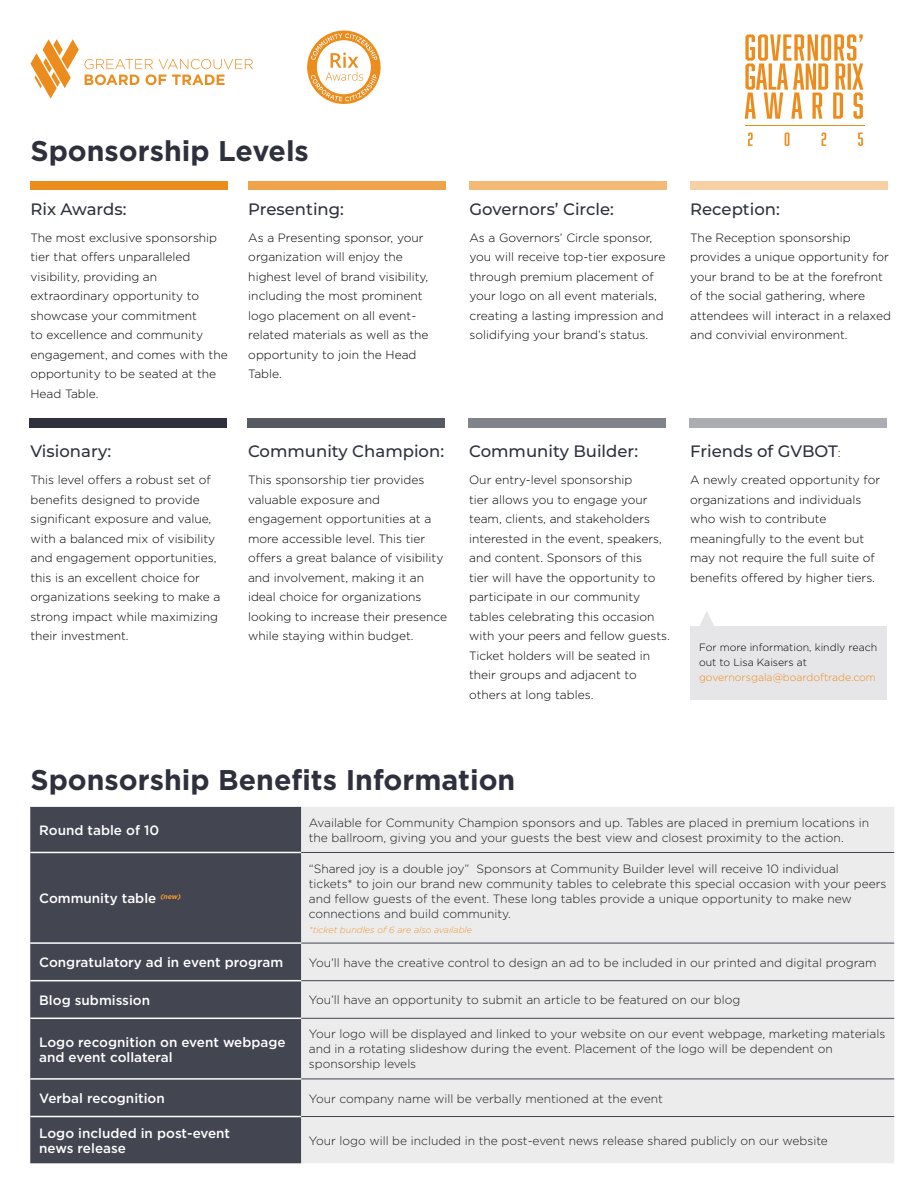
<style>
.page{position:relative;width:918px;height:1188px;background:#fff}
.page>*{position:absolute;margin:0;border:0;box-sizing:border-box;transform-origin:0 0}
.t1{font:700 28.5px "Gotham";color:#2e313d}
.t2{font:500 16.5px "Montserrat";color:#2e313d}
.t3{font:500 13.5px/15px "Gotham";color:#fff}
.t4{font:300 12px/19.5px "Gotham";color:#000}
.t5{font:300 10.5px/15px "Gotham";color:#000}
.t6{font:300 10.5px "Gotham";color:#ec8c1d}
.t7{font:italic 300 9px "Gotham";color:#ed8c1c}
.s1{font-family:"Gotham";font-weight:300;font-size:12px;color:#000}
</style>
<div class="page">
<div style="left:690px;top:627px;width:197px;height:73px;background:#e6e6e8"></div>
<div style="left:691px;top:181px;width:197px;height:9px;background:#f7d1a5"></div>
<hr style="left:746px;top:126px;width:119px;height:1px;background:#ed8c1c">
<svg style="left:745px;top:34px;width:118px;height:85px"></svg>
<svg style="left:748px;top:133px;width:115px;height:13px"></svg>
<svg style="left:30px;top:39px;width:49px;height:60px"></svg>
<svg style="left:85px;top:59px;width:168px;height:26px"></svg>
<svg style="left:307px;top:31px;width:74px;height:73px"></svg>
<div style="left:30px;top:181px;width:198px;height:9px;background:#ec8c1d"></div>
<div style="left:248px;top:181px;width:198px;height:9px;background:#efa34a"></div>
<div style="left:470px;top:181px;width:197px;height:9px;background:#f3ba77"></div>
<div style="left:690px;top:419px;width:197px;height:9px;background:#acadb2"></div>
<div style="left:30px;top:419px;width:197px;height:9px;background:#2e313d"></div>
<div style="left:247px;top:419px;width:198px;height:9px;background:#575a63"></div>
<div style="left:469px;top:419px;width:197px;height:9px;background:#81838a"></div>
<div style="left:30px;top:807px;width:271px;height:356px;background:#434650"></div>
<div style="left:301px;top:807px;width:593px;height:356px;background:#ececed"></div>
<hr style="left:30px;top:852px;width:271px;height:1px;background:#fff">
<hr style="left:30px;top:942px;width:271px;height:2px;background:#fff">
<hr style="left:30px;top:980px;width:271px;height:1px;background:#fff">
<hr style="left:30px;top:1018px;width:271px;height:1px;background:#fff">
<hr style="left:30px;top:1078px;width:271px;height:2px;background:#fff">
<hr style="left:30px;top:1116px;width:271px;height:1px;background:#fff">
<hr style="left:301px;top:852px;width:593px;height:1px;background:#2e313d">
<hr style="left:301px;top:943px;width:593px;height:1px;background:#2e313d">
<hr style="left:301px;top:980px;width:593px;height:1px;background:#2e313d">
<hr style="left:301px;top:1018px;width:593px;height:1px;background:#2e313d">
<hr style="left:301px;top:1079px;width:593px;height:1px;background:#2e313d">
<hr style="left:301px;top:1116px;width:593px;height:1px;background:#2e313d">
<svg style="left:699px;top:612px;width:16px;height:15px"></svg>
<h1 class="t1" style="left:30px;top:132px;width:280px">Sponsorship Levels</h1>
<h2 class="t2" style="left:30px;top:197px;width:98px">Rix Awards:</h2>
<p class="t4" style="left:30px;top:227px;width:199px">The most exclusive sponsorship tier that offers unparalleled visibility, providing an extraordinary opportunity to showcase your commitment<br>to excellence and community engagement, and comes with the opportunity to be seated at the<br>Head Table.</p>
<h2 class="t2" style="left:248px;top:197px;width:97px">Presenting:</h2>
<p class="t4" style="left:248px;top:227px;width:182px">As a Presenting sponsor, your organization will enjoy the highest level of brand visibility, including the most prominent logo placement on all event&shy;related materials as well as the opportunity to join the Head<br>Table.</p>
<h2 class="t2" style="left:30px;top:440px;width:82px">Visionary:</h2>
<p class="t4" style="left:30px;top:470px;width:191px">This level offers a robust set of benefits designed to provide significant exposure and value, with a balanced mix of visibility and engagement opportunities, this is an excellent choice for organizations seeking to make a strong impact while maximizing their investment.</p>
<h2 class="t2" style="left:248px;top:440px;width:198px">Community Champion:</h2>
<p class="t4" style="left:248px;top:470px;width:200px">This sponsorship tier provides valuable exposure and engagement opportunities at a more accessible level. This tier offers a great balance of visibility and involvement, making it an ideal choice for organizations looking to increase their presence while staying within budget.</p>
<h2 class="t2" style="left:470px;top:197px;width:146px">Governors’ Circle:</h2>
<p class="t4" style="left:470px;top:227px;width:197px">As a Governors’ Circle sponsor, you will receive top-tier exposure through premium placement of your logo on all event materials, creating a lasting impression and solidifying your brand’s status.</p>
<h2 class="t2" style="left:690px;top:197px;width:91px">Reception:</h2>
<p class="t4" style="left:690px;top:227px;width:202px">The Reception sponsorship provides a unique opportunity for your brand to be at the forefront of the social gathering, where attendees will interact in a relaxed and convivial environment.</p>
<h2 class="t2" style="left:469px;top:440px;width:171px">Community Builder:</h2>
<p class="t4" style="left:469px;top:470px;width:202px">Our entry-level sponsorship<br>tier allows you to engage your team, clients, and stakeholders interested in the event, speakers, and content. Sponsors of this<br>tier will have the opportunity to participate in our community tables celebrating this occasion with your peers and fellow guests.<br>Ticket holders will be seated in their groups and adjacent to others at long tables.</p>
<h2 class="t2" style="left:690px;top:440px;width:152px">Friends of GVBOT<span class="s1">:</span></h2>
<p class="t4" style="left:690px;top:470px;width:192px">A newly created opportunity for organizations and individuals who wish to contribute meaningfully to the event but may not require the full suite of benefits offered by higher tiers.</p>
<p class="t5" style="left:699px;top:640px;width:180px">For more information, kindly reach out to Lisa Kaisers at</p>
<p class="t6" style="left:699px;top:671px;width:178px">governorsgala@boardoftrade.com</p>
<h1 class="t1" style="left:30px;top:761px;width:486px">Sponsorship Benefits Information</h1>
<p class="t3" style="left:39px;top:823px;width:122px">Round table of 10</p>
<p class="t4" style="left:309px;top:815px;width:562px;line-height:15px">Available for Community Champion sponsors and up. Tables are placed in premium locations in the ballroom, giving you and your guests the best view and closest proximity to the action.</p>
<p class="t3" style="left:39px;top:891px;width:143px">Community table <sup>(new)</sup></p>
<p class="t4" style="left:309px;top:861px;width:579px;line-height:15px">“Shared joy is a double joy” Sponsors at Community Builder level will receive 10 individual<br>tickets* to join our brand new community tables to celebrate this special occasion with your peers and fellow guests of the event. These long tables provide a unique opportunity to make new connections and build community.</p>
<p class="t7" style="left:309px;top:924px;width:165px">*ticket bundles of 6 are also available</p>
<p class="t3" style="left:39px;top:955px;width:245px">Congratulatory ad in event program</p>
<p class="t4" style="left:309px;top:952px;width:569px">You’ll have the creative control to design an ad to be included in our printed and digital program</p>
<p class="t3" style="left:39px;top:992px;width:112px">Blog submission</p>
<p class="t4" style="left:309px;top:990px;width:433px">You’ll have an opportunity to submit an article to be featured on our blog</p>
<p class="t3" style="left:39px;top:1034px;width:248px">Logo recognition on event webpage and event collateral</p>
<p class="t4" style="left:309px;top:1026px;width:578px;line-height:15px">Your logo will be displayed and linked to your website on our event webpage, marketing materials and in a rotating slideshow during the event. Placement of the logo will be dependent on sponsorship levels</p>
<p class="t3" style="left:39px;top:1091px;width:127px">Verbal recognition</p>
<p class="t4" style="left:309px;top:1088px;width:356px">Your company name will be verbally mentioned at the event</p>
<p class="t3" style="left:39px;top:1125px;width:192px">Logo included in post-event news release</p>
<p class="t4" style="left:309px;top:1130px;width:521px">Your logo will be included in the post-event news release shared publicly on our website</p>
</div>
